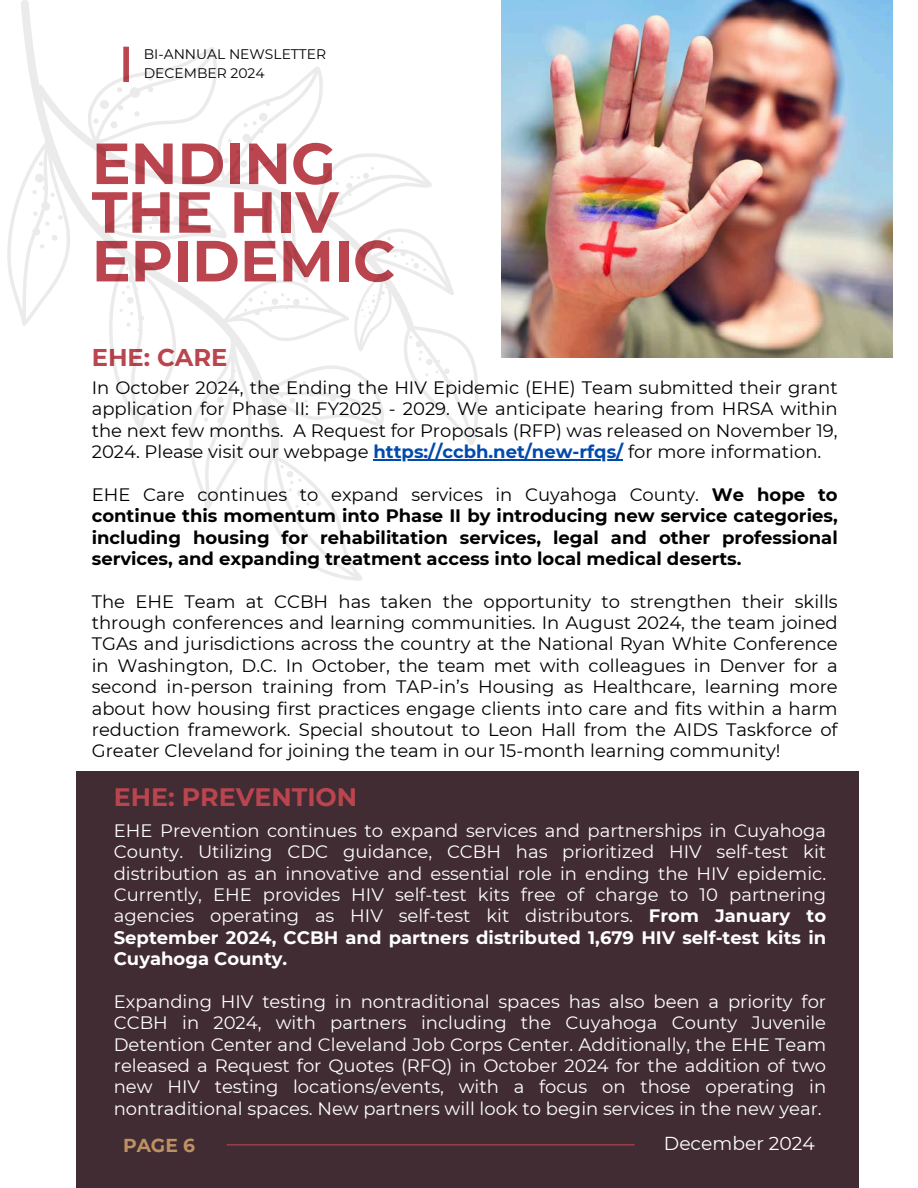
<style>
.page{position:relative;width:918px;height:1188px;background:#fff}
.page>*{position:absolute;margin:0;border:0;box-sizing:border-box;transform-origin:0 0}
.t1{font:700 57.9px/48.8px "Montserrat";color:#ba454f}
.t2{font:700 25.2px "Montserrat";color:#ba454f}
.t3{font:700 24.15px "Montserrat";color:#ba454f}
.t4{font:18.75px "Montserrat";color:#fff}
.t5{font:700 18.75px "Montserrat";color:#bc9163}
.t6{font:18px/21.3px "Montserrat";color:#000;text-align:justify}
.t7{font:18px/21.3px "Montserrat";color:#fff;text-align:justify}
.t8{font:700 18px/21.3px "Montserrat";color:#000;text-align:justify}
.t9{font:13.95px "Montserrat";color:#000}
.s1{font-weight:700;color:#004aad}
.s2{font-weight:400}
.s3{font-weight:700}
</style>
<div class="page">
<div style="left:76px;top:771px;width:783px;height:417px;background:#422c33"></div>
<img style="left:502px;top:0;width:390px;height:357px">
<hr style="left:374px;top:459px;width:249px;height:1px;background:#004aad">
<hr style="left:227px;top:1144px;width:408px;height:1px;background:#ba454f">
<svg style="left:7px;top:44px;width:472px;height:536px"></svg>
<h4 class="t9" style="left:144px;top:46px;width:184px">BI-ANNUAL NEWSLETTER</h4>
<h3 class="t9" style="left:144px;top:65px;width:122px">DECEMBER 2024</h3>
<p class="t1" style="left:92px;top:139px;width:305px">ENDING<br>THE HIV<br>EPIDEMIC</p>
<h4 class="t3" style="left:92px;top:343px;width:137px">EHE: CARE</h4>
<h1 class="t6" style="left:92px;top:377px;width:747px">In October 2024, the Ending the HIV Epidemic (EHE) Team submitted their grant application for Phase II: FY2025 - 2029. We anticipate hearing from HRSA within the next few months. A Request for Proposals (RFP) was released on November 19, 2024. Please visit our webpage <span class="s1">https://ccbh.net/new-rfqs/</span> for more information.</h1>
<h2 class="t8" style="left:92px;top:484px;width:747px"><span class="s2">EHE Care continues to expand services in Cuyahoga County.</span> We hope to continue this momentum into Phase II by introducing new service categories, including housing for rehabilitation services, legal and other professional services, and expanding treatment access into local medical deserts.</h2>
<h4 class="t6" style="left:92px;top:591px;width:747px">The EHE Team at CCBH has taken the opportunity to strengthen their skills through conferences and learning communities. In August 2024, the team joined TGAs and jurisdictions across the country at the National Ryan White Conference in Washington, D.C. In October, the team met with colleagues in Denver for a second in-person training from TAP-in’s Housing as Healthcare, learning more about how housing first practices engage clients into care and fits within a harm reduction framework. Special shoutout to Leon Hall from the AIDS Taskforce of Greater Cleveland for joining the team in our 15-month learning community!</h4>
<p class="t2" style="left:114px;top:781px;width:245px">EHE: PREVENTION</p>
<h4 class="t7" style="left:114px;top:820px;width:714px">EHE Prevention continues to expand services and partnerships in Cuyahoga County. Utilizing CDC guidance, CCBH has prioritized HIV self-test kit distribution as an innovative and essential role in ending the HIV epidemic.<br>Currently, EHE provides HIV self-test kits free of charge to 10 partnering agencies operating as HIV self-test kit distributors. <span class="s3">From January to September 2024, CCBH and partners distributed 1,679 HIV self-test kits in Cuyahoga County.</span></h4>
<h4 class="t7" style="left:114px;top:991px;width:714px">Expanding HIV testing in nontraditional spaces has also been a priority for CCBH in 2024, with partners including the Cuyahoga County Juvenile Detention Center and Cleveland Job Corps Center. Additionally, the EHE Team released a Request for Quotes (RFQ) in October 2024 for the addition of two new HIV testing locations/events, with a focus on those operating in nontraditional spaces. New partners will look to begin services in the new year.</h4>
<h2 class="t4" style="left:664px;top:1132px;width:153px">December 2024</h2>
<p class="t5" style="left:123px;top:1134px;width:74px">PAGE 6</p>
</div>
